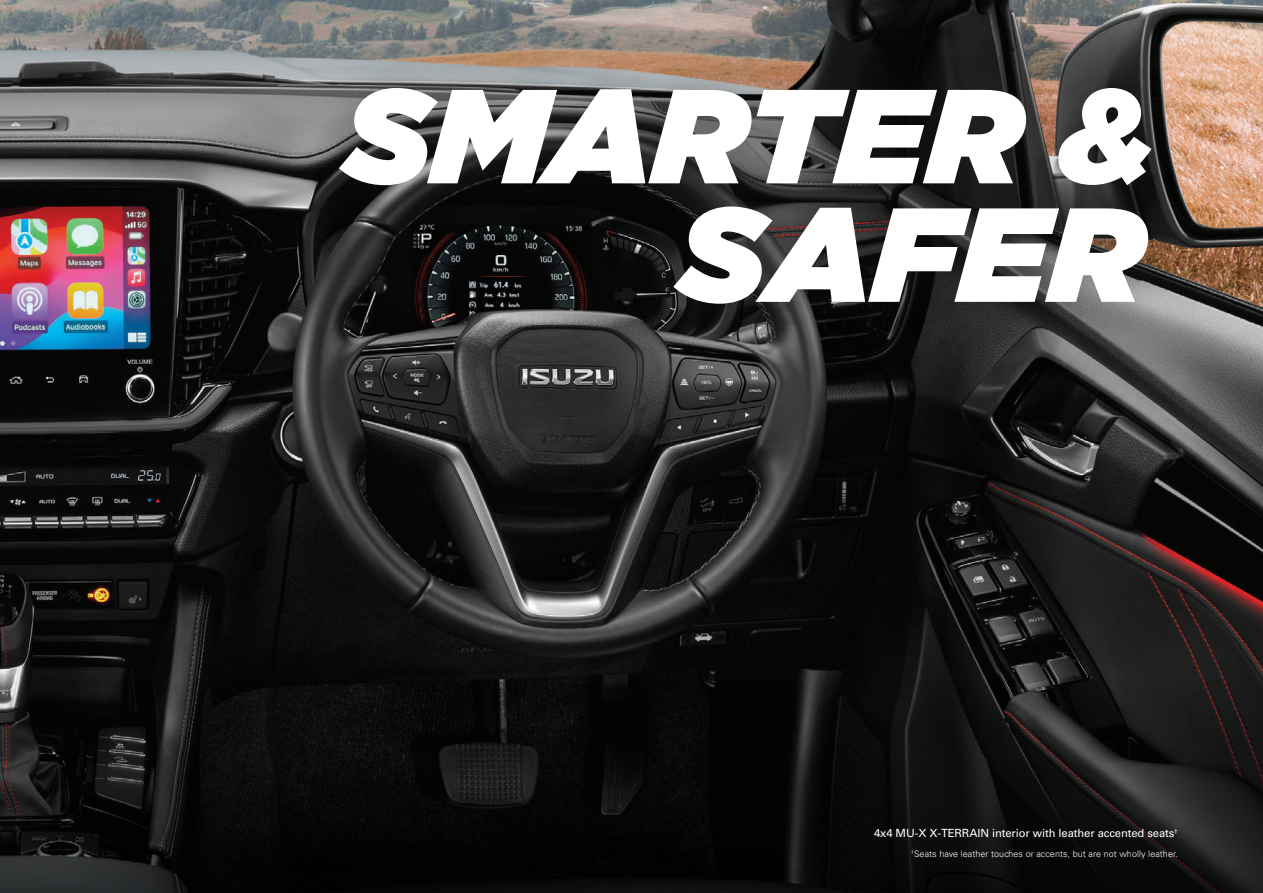
<style>
.page{position:relative;width:1263px;height:893px;background:#fff}
.page>*{position:absolute;margin:0;border:0;box-sizing:border-box;transform-origin:0 0}
.t1{font:italic 900 133.5px/118.5px "Gotham";letter-spacing:.005em;color:#fff;text-align:right}
.t2{font:11.25px "Univers LT Std";letter-spacing:-.01em;color:#fff}
.t3{font:300 9px "Univers LT Std";letter-spacing:.005em;color:#fff}
</style>
<div class="page">
<img style="left:0;top:0;width:1263px;height:681px">
<svg style="left:0;top:681px;width:1263px;height:212px;background:#0e0f0f"></svg>
<div style="left:304px;top:50px;width:882px;height:292px;background:#231f20;opacity:.3"></div>
<h1 class="t1" style="left:344px;top:75px;width:809px">SMARTER &amp;<br>SAFER</h1>
<p class="t2" style="left:874px;top:827px;width:305px">4x4 MU-X X-TERRAIN interior with leather accented seats<sup>†</sup></p>
<p class="t3" style="left:911px;top:848px;width:268px"><sup>†</sup>Seats have leather touches or accents, but are not wholly leather.</p>
</div>
